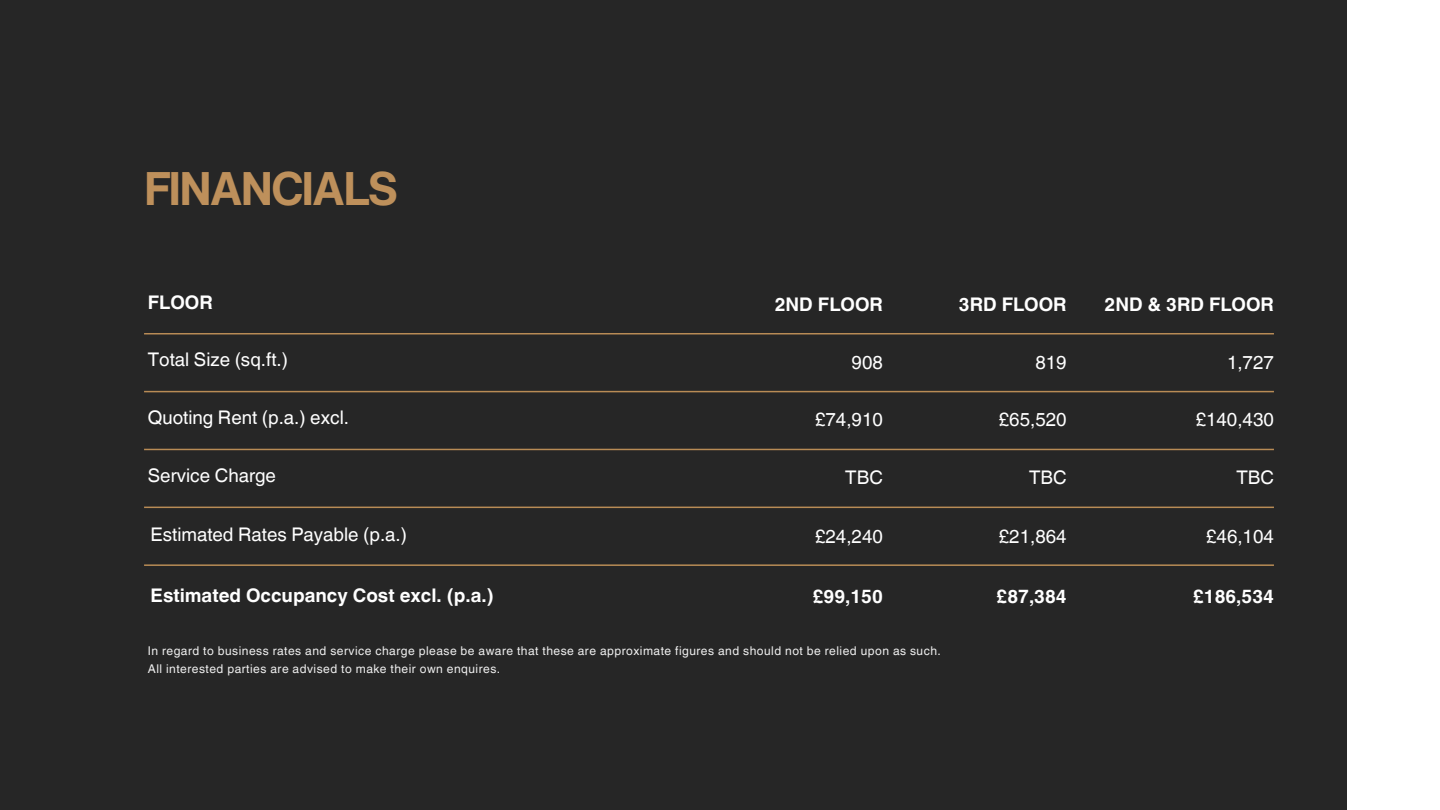
<style>
.page{position:relative;width:1440px;height:810px;background:#fff}
.page>*{position:absolute;margin:0;border:0;box-sizing:border-box;transform-origin:0 0}
.t1{font:700 45.8px "Helvetica Now Text";letter-spacing:-.04em;color:#be905b}
.t2{font:18.8px "Helvetica World";color:#fff}
.t3{font:700 18.8px "Helvetica World";color:#fff}
.t4{font:12.1px "Helvetica World";letter-spacing:.04em;color:#efefef}
</style>
<div class="page">
<div style="left:0;top:0;width:1346px;height:810px;background:#262626"></div>
<hr style="left:144px;top:391px;width:1130px;height:1px;background:#b88b55">
<hr style="left:144px;top:333px;width:1130px;height:1px;background:#b88b55">
<hr style="left:144px;top:449px;width:1130px;height:1px;background:#b88b55">
<hr style="left:144px;top:507px;width:1130px;height:1px;background:#b88b55">
<hr style="left:144px;top:564px;width:1130px;height:2px;background:#b88b55">
<p class="t1" style="left:144px;top:154px;width:256px">FINANCIALS</p>
<h2 class="t3" style="left:148px;top:287px;width:66px">FLOOR</h2>
<h4 class="t3" style="left:775px;top:289px;width:110px">2ND FLOOR</h4>
<h5 class="t3" style="left:959px;top:289px;width:109px">3RD FLOOR</h5>
<h5 class="t3" style="left:1105px;top:289px;width:171px">2ND &amp; 3RD FLOOR</h5>
<h2 class="t2" style="left:148px;top:348px;width:142px">Total Size (sq.ft.)</h2>
<h4 class="t2" style="left:852px;top:352px;width:33px">908</h4>
<h5 class="t2" style="left:1035px;top:352px;width:33px">819</h5>
<h5 class="t2" style="left:1227px;top:352px;width:48px">1,727</h5>
<h2 class="t2" style="left:148px;top:407px;width:203px">Quoting Rent (p.a.) excl.</h2>
<p class="t2" style="left:815px;top:409px;width:69px">£74,910</p>
<h5 class="t2" style="left:999px;top:409px;width:69px">£65,520</h5>
<h5 class="t2" style="left:1196px;top:409px;width:80px">£140,430</h5>
<h5 class="t2" style="left:148px;top:465px;width:130px">Service Charge</h5>
<h4 class="t2" style="left:845px;top:467px;width:39px">TBC</h4>
<h3 class="t2" style="left:1029px;top:467px;width:39px">TBC</h3>
<h5 class="t2" style="left:1236px;top:467px;width:39px">TBC</h5>
<h2 class="t2" style="left:151px;top:523px;width:258px">Estimated Rates Payable (p.a.)</h2>
<h4 class="t2" style="left:815px;top:525px;width:69px">£24,240</h4>
<h3 class="t2" style="left:999px;top:525px;width:69px">£21,864</h3>
<h5 class="t2" style="left:1206px;top:525px;width:69px">£46,104</h5>
<h1 class="t3" style="left:151px;top:580px;width:345px">Estimated Occupancy Cost excl. (p.a.)</h1>
<h5 class="t3" style="left:813px;top:581px;width:72px">£99,150</h5>
<h3 class="t3" style="left:997px;top:581px;width:72px">£87,384</h3>
<h5 class="t3" style="left:1193px;top:581px;width:82px">£186,534</h5>
<h5 class="t4" style="left:148px;top:644px;width:795px">In regard to business rates and service charge please be aware that these are approximate figures and should not be relied upon as such.</h5>
<h5 class="t4" style="left:148px;top:662px;width:354px">All interested parties are advised to make their own enquires.</h5>
</div>
